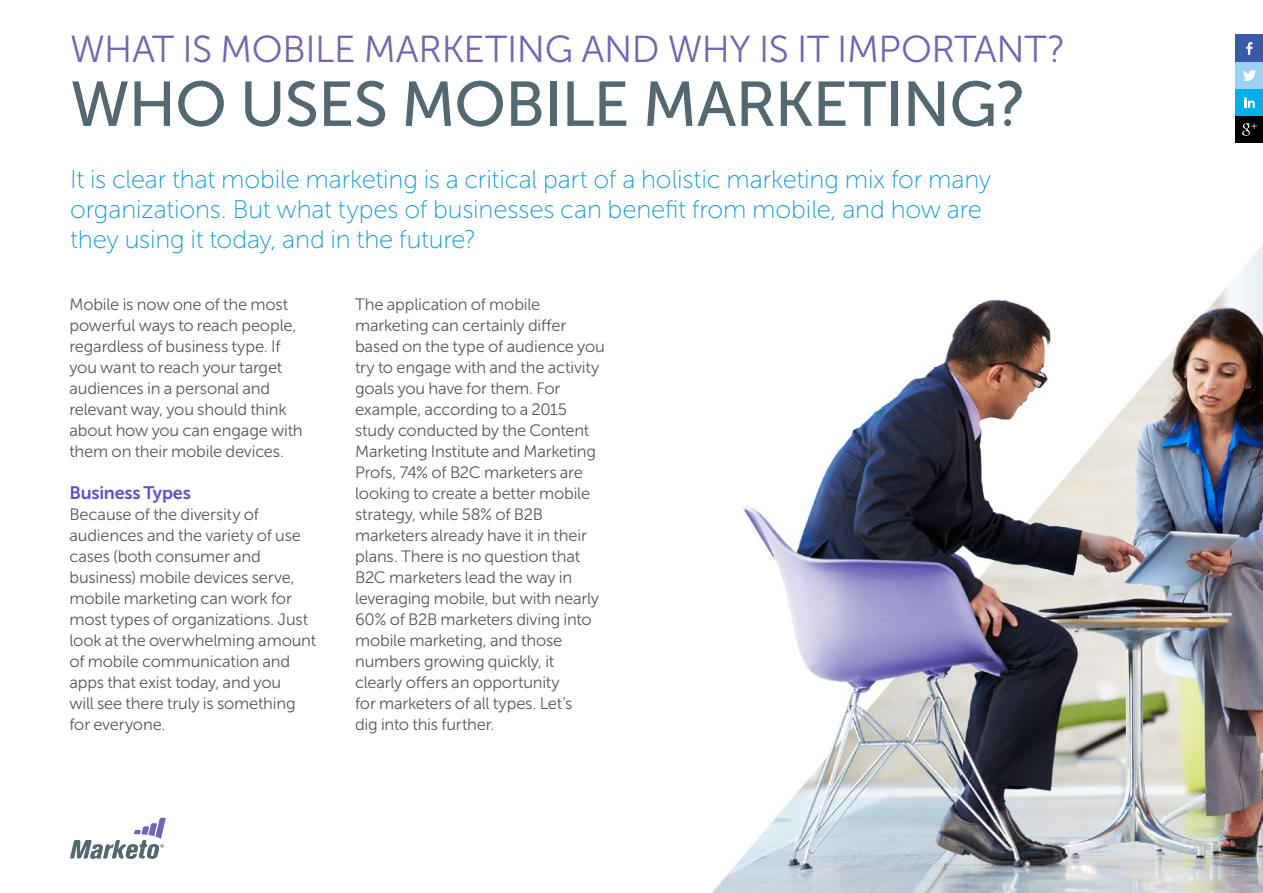
<style>
.page{position:relative;width:1263px;height:893px;background:#fff}
.page>*{position:absolute;margin:0;border:0;box-sizing:border-box;transform-origin:0 0}
.t1{font:600 63px "Marketo Sans";letter-spacing:-.015em;color:#546872}
.t2{font:37.5px "Marketo Sans";letter-spacing:-.01em;color:#6f68af}
.t3{font:300 25.5px/30px "Marketo Sans";letter-spacing:-.005em;color:#1b9bd2}
.t4{font:700 18px "Marketo Sans";letter-spacing:-.015em;color:#5a54c9}
.t5{font:16.5px/21px "Marketo Sans";letter-spacing:-.01em;color:#58595b}
</style>
<div class="page">
<div style="left:1236px;top:116px;width:27px;height:27px;background:#000"></div>
<svg style="left:1242px;top:123px;width:15px;height:13px"></svg>
<div style="left:1236px;top:89px;width:27px;height:27px;background:#00afe7"></div>
<svg style="left:1244px;top:97px;width:11px;height:11px"></svg>
<div style="left:1236px;top:62px;width:27px;height:27px;background:#9cd1f1"></div>
<svg style="left:1243px;top:70px;width:13px;height:11px"></svg>
<div style="left:1236px;top:35px;width:27px;height:27px;background:#385aa9"></div>
<svg style="left:1246px;top:42px;width:6px;height:13px"></svg>
<img style="left:712px;top:244px;width:551px;height:649px">
<svg style="left:70px;top:818px;width:96px;height:41px"></svg>
<h2 class="t2" style="left:70px;top:29px;width:997px">WHAT IS MOBILE MARKETING AND WHY IS IT IMPORTANT?</h2>
<h1 class="t1" style="left:70px;top:70px;width:958px">WHO USES MOBILE MARKETING?</h1>
<h3 class="t3" style="left:70px;top:165px;width:923px">It is clear that mobile marketing is a critical part of a holistic marketing mix for many organizations. But what types of businesses can benefit from mobile, and how are they using it today, and in the future?</h3>
<p class="t5" style="left:69px;top:294px;width:235px">Mobile is now one of the most powerful ways to reach people, regardless of business type. If you want to reach your target audiences in a personal and relevant way, you should think about how you can engage with them on their mobile devices.</p>
<p class="t4" style="left:69px;top:483px;width:123px">Business Types</p>
<p class="t5" style="left:69px;top:504px;width:248px">Because of the diversity of audiences and the variety of use cases (both consumer and business) mobile devices serve, mobile marketing can work for most types of organizations. Just look at the overwhelming amount of mobile communication and apps that exist today, and you<br>will see there truly is something for everyone.</p>
<p class="t5" style="left:355px;top:294px;width:251px">The application of mobile marketing can certainly differ based on the type of audience you try to engage with and the activity goals you have for them. For example, according to a 2015 study conducted by the Content<br>Marketing Institute and Marketing<br>Profs, 74% of B2C marketers are looking to create a better mobile strategy, while 58% of B2B marketers already have it in their plans. There is no question that<br>B2C marketers lead the way in leveraging mobile, but with nearly<br>60% of B2B marketers diving into mobile marketing, and those numbers growing quickly, it clearly offers an opportunity<br>for marketers of all types. Let’s<br>dig into this further.</p>
</div>
